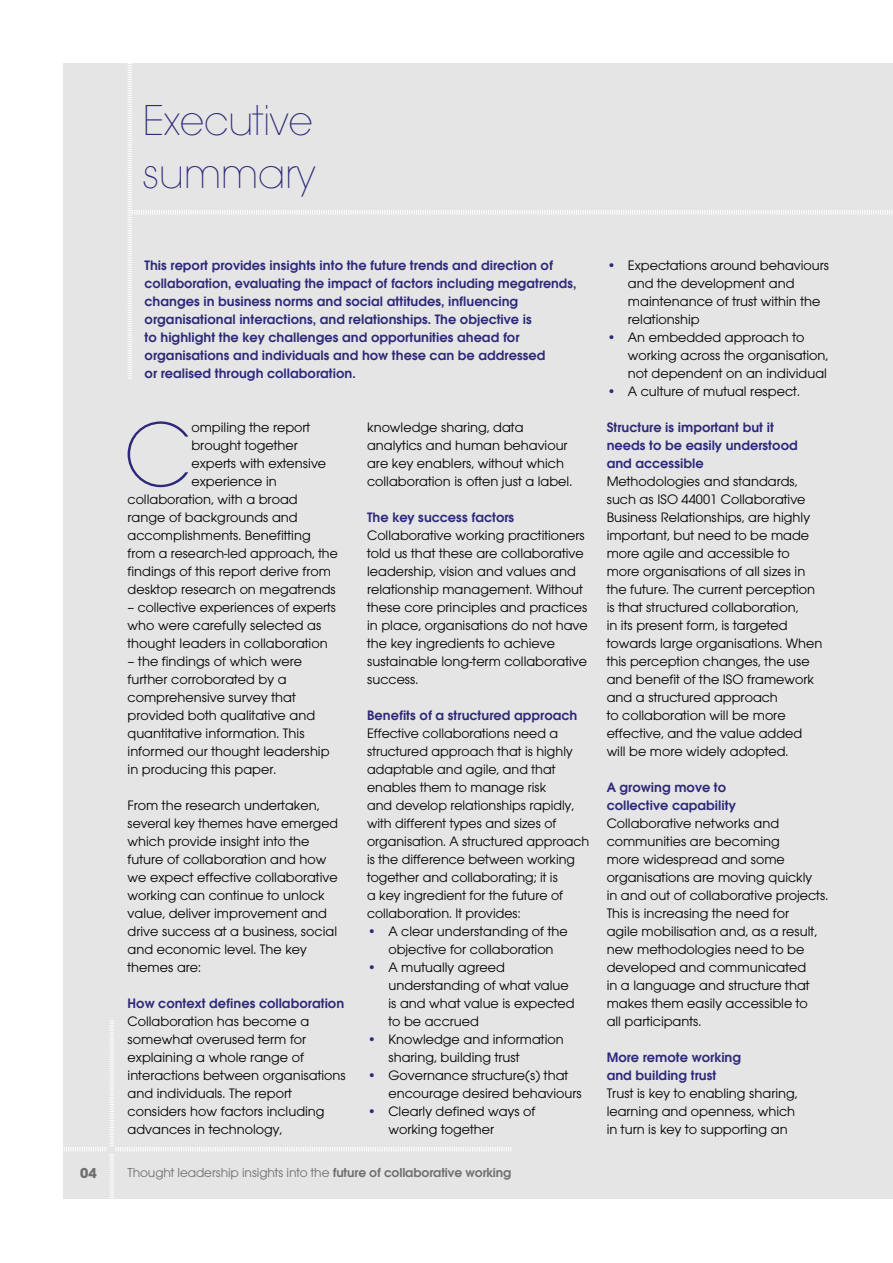
<style>
.page{position:relative;width:893px;height:1263px;background:#fff}
.page>*{position:absolute;margin:0;border:0;box-sizing:border-box;transform-origin:0 0}
.t1{font:200 95.25px "Avant Garde 2";color:#2d2979}
.t2{font:200 45px/52.5px "Avant Garde 2";letter-spacing:-.01em;color:#2d2979}
.t3{font:700 15px "Avant Garde 2";color:#706f6f}
.t4{font:14.25px/18px "Avant Garde 2";color:#000}
.t5{font:600 14.25px/18px "Avant Garde 2";color:#2d2979}
.t6{font:13.5px "Avant Garde 2";letter-spacing:-.01em;color:#706f6f}
.s1{color:#2d2979}
.s2{font-weight:600}
</style>
<div class="page">
<div style="left:64px;top:64px;width:829px;height:1135px;background:#e5e5e5"></div>
<svg style="left:64px;top:1020px;width:447px;height:178px"></svg>
<div style="left:108px;top:1146px;width:7px;height:7px;background:#e5e5e5"></div>
<svg style="left:128px;top:63px;width:765px;height:316px"></svg>
<h2 class="t2" style="left:143px;top:93px;width:175px">Executive summary</h2>
<p class="t5" style="left:145px;top:256px;width:433px">This report provides insights into the future trends and direction of collaboration, evaluating the impact of factors including megatrends, changes in business norms and social attitudes, influencing organisational interactions, and relationships. The objective is<br>to highlight the key challenges and opportunities ahead for organisations and individuals and how these can be addressed<br>or realised through collaboration.</p>
<h1 class="t1" style="left:124px;top:399px;width:69px">C</h1>
<p class="t4" style="left:191px;top:418px;width:120px">ompiling the report</p>
<p class="t4" style="left:191px;top:436px;width:108px">brought together</p>
<p class="t4" style="left:191px;top:454px;width:136px">experts with extensive</p>
<p class="t4" style="left:191px;top:472px;width:87px">experience in</p>
<p class="t4" style="left:128px;top:490px;width:172px">collaboration, with a broad</p>
<p class="t4" style="left:128px;top:508px;width:172px">range of backgrounds and</p>
<p class="t4" style="left:128px;top:526px;width:185px">accomplishments. Benefitting</p>
<p class="t4" style="left:128px;top:544px;width:212px">from a research-led approach, the</p>
<p class="t4" style="left:128px;top:562px;width:205px">findings of this report derive from</p>
<p class="t4" style="left:128px;top:580px;width:210px">desktop research on megatrends</p>
<p class="t4" style="left:128px;top:598px;width:210px">– collective experiences of experts who were carefully selected as thought leaders in collaboration</p>
<p class="t4" style="left:128px;top:652px;width:204px">– the findings of which were further corroborated by a comprehensive survey that provided both qualitative and quantitative information. This informed our thought leadership in producing this paper.</p>
<p class="t4" style="left:128px;top:796px;width:212px">From the research undertaken, several key themes have emerged which provide insight into the future of collaboration and how we expect effective collaborative working can continue to unlock value, deliver improvement and drive success at a business, social and economic level. The key themes are:</p>
<p class="t5" style="left:128px;top:994px;width:218px">How context defines collaboration</p>
<p class="t4" style="left:128px;top:1012px;width:220px">Collaboration has become a somewhat overused term for explaining a whole range of interactions between organisations and individuals. The report considers how factors including advances in technology,</p>
<p class="t4" style="left:367px;top:418px;width:207px">knowledge sharing, data analytics and human behaviour are key enablers, without which collaboration is often just a label.</p>
<p class="t5" style="left:367px;top:508px;width:149px">The key success factors</p>
<p class="t4" style="left:367px;top:526px;width:222px">Collaborative working practitioners told us that these are collaborative leadership, vision and values and relationship management. Without these core principles and practices in place, organisations do not have the key ingredients to achieve sustainable long-term collaborative success.</p>
<p class="t5" style="left:367px;top:706px;width:212px">Benefits of a structured approach</p>
<p class="t4" style="left:367px;top:724px;width:224px">Effective collaborations need a structured approach that is highly adaptable and agile, and that enables them to manage risk<br>and develop relationships rapidly, with different types and sizes of organisation. A structured approach is the difference between working together and collaborating; it is<br>a key ingredient for the future of collaboration. It provides:</p>
<p class="t4" style="left:367px;top:922px;width:202px;text-align:center"><span class="s1">•</span> A clear understanding of the objective for collaboration</p>
<p class="t4" style="left:388px;top:958px;width:188px;text-indent:-21px"><span class="s1">•</span> A mutually agreed understanding of what value is and what value is expected to be accrued</p>
<p class="t4" style="left:388px;top:1030px;width:177px;text-indent:-21px"><span class="s1">•</span> Knowledge and information sharing, building trust</p>
<p class="t4" style="left:388px;top:1066px;width:195px;text-indent:-21px"><span class="s1">•</span> Governance structure(s) that encourage desired behaviours</p>
<p class="t4" style="left:388px;top:1102px;width:149px;text-indent:-21px"><span class="s1">•</span> Clearly defined ways of working together</p>
<p class="t3" style="left:80px;top:1164px;width:18px">04</p>
<p class="t6" style="left:128px;top:1165px;width:385px">Thought leadership insights into the <span class="s2">future of collaborative working</span></p>
<p class="t4" style="left:628px;top:256px;width:203px;text-indent:-21px"><span class="s1">•</span> Expectations around behaviours and the development and maintenance of trust within the relationship</p>
<p class="t4" style="left:628px;top:328px;width:202px;text-indent:-21px"><span class="s1">•</span> An embedded approach to working across the organisation, not dependent on an individual</p>
<p class="t4" style="left:607px;top:382px;width:195px"><span class="s1">•</span> A culture of mutual respect.</p>
<p class="t5" style="left:607px;top:418px;width:193px">Structure is important but it needs to be easily understood and accessible</p>
<p class="t4" style="left:607px;top:472px;width:217px">Methodologies and standards, such as ISO 44001 Collaborative<br>Business Relationships, are highly important, but need to be made more agile and accessible to more organisations of all sizes in the future. The current perception is that structured collaboration,<br>in its present form, is targeted towards large organisations. When this perception changes, the use and benefit of the ISO framework and a structured approach<br>to collaboration will be more effective, and the value added will be more widely adopted.</p>
<p class="t5" style="left:607px;top:778px;width:131px">A growing move to collective capability</p>
<p class="t4" style="left:607px;top:814px;width:223px">Collaborative networks and communities are becoming<br>more widespread and some organisations are moving quickly<br>in and out of collaborative projects.<br>This is increasing the need for<br>agile mobilisation and, as a result, new methodologies need to be developed and communicated<br>in a language and structure that makes them easily accessible to<br>all participants.</p>
<p class="t5" style="left:607px;top:1048px;width:136px">More remote working and building trust</p>
<p class="t4" style="left:607px;top:1084px;width:193px">Trust is key to enabling sharing, learning and openness, which in turn is key to supporting an</p>
</div>
